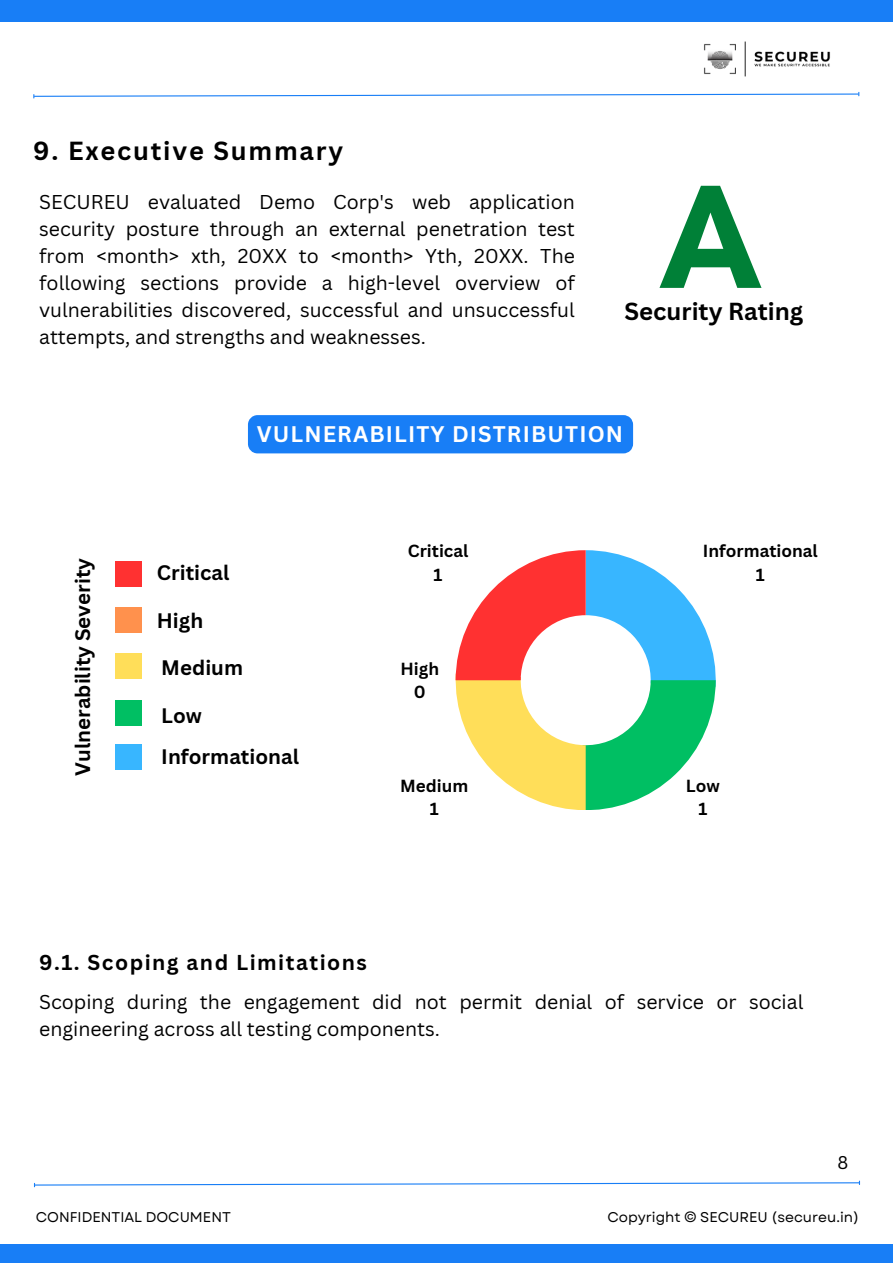
<style>
.page{position:relative;width:893px;height:1264px;background:#fff}
.page>*{position:absolute;margin:0;border:0;box-sizing:border-box;transform-origin:0 0}
.t1{font:700 150.15px "Glacial Indifference";color:#008037}
.t2{font:700 25.5px "Canva Sans";letter-spacing:.07em;color:#000}
.t3{font:700 24px "Canva Sans";color:#000}
.t4{font:700 22.05px "Canva Sans";letter-spacing:.05em;color:#fff}
.t5{font:700 21px "Canva Sans";letter-spacing:.07em;color:#000}
.t6{font:700 20.4px "Canva Sans";color:#000}
.t7{font:19.5px/27px "Canva Sans";color:#000}
.t8{font:18px "Canva Sans";color:#000}
.t9{font:700 17.1px "Canva Sans";color:#000}
.t10{font:14.1px "Garet";color:#000}
</style>
<div class="page">
<div style="left:0;top:0;width:892px;height:22px;background:#187ef6"></div>
<div style="left:0;top:1243px;width:892px;height:19px;background:#187ef6"></div>
<img style="left:704px;top:41px;width:126px;height:36px">
<svg style="left:33px;top:92px;width:826px;height:6px"></svg>
<svg style="left:34px;top:1181px;width:826px;height:5px"></svg>
<div style="left:248px;top:415px;width:385px;height:38px;background:#187ef6"></div>
<svg style="left:455px;top:550px;width:260px;height:260px"></svg>
<div style="left:115px;top:561px;width:26px;height:25px;background:#ff3131"></div>
<div style="left:115px;top:607px;width:26px;height:25px;background:#ff914d"></div>
<div style="left:115px;top:654px;width:26px;height:25px;background:#ffde59"></div>
<div style="left:115px;top:700px;width:26px;height:25px;background:#00bf63"></div>
<div style="left:115px;top:744px;width:26px;height:25px;background:#38b6ff"></div>
<p class="t2" style="left:33px;top:133px;width:311px">9. Executive Summary</p>
<p class="t7" style="left:39px;top:188px;width:537px;text-align:justify">SECUREU evaluated Demo Corp's web application security posture through an external penetration test from &lt;month&gt; xth, 20XX to &lt;month&gt; Yth, 20XX. The following sections provide a high-level overview of vulnerabilities discovered, successful and unsuccessful attempts, and strengths and weaknesses.</p>
<p class="t1" style="left:658px;top:145px;width:105px">A</p>
<p class="t3" style="left:624px;top:295px;width:180px">Security Rating</p>
<p class="t6" style="left:68px;top:775px;width:219px;rotate:-90deg">Vulnerability Severity</p>
<p class="t4" style="left:257px;top:418px;width:368px">VULNERABILITY DISTRIBUTION</p>
<p class="t6" style="left:157px;top:558px;width:74px">Critical</p>
<p class="t6" style="left:157px;top:606px;width:48px">High</p>
<p class="t6" style="left:161px;top:653px;width:83px">Medium</p>
<p class="t6" style="left:161px;top:701px;width:42px">Low</p>
<p class="t6" style="left:161px;top:741px;width:139px">Informational</p>
<p class="t9" style="left:408px;top:539px;width:62px">Critical</p>
<p class="t9" style="left:433px;top:562px;width:10px">1</p>
<p class="t9" style="left:400px;top:656px;width:40px">High</p>
<p class="t9" style="left:414px;top:680px;width:13px">0</p>
<p class="t9" style="left:400px;top:773px;width:70px">Medium</p>
<p class="t9" style="left:430px;top:797px;width:10px">1</p>
<p class="t9" style="left:703px;top:539px;width:116px">Informational</p>
<p class="t9" style="left:755px;top:562px;width:10px">1</p>
<p class="t9" style="left:686px;top:773px;width:35px">Low</p>
<p class="t9" style="left:698px;top:797px;width:10px">1</p>
<p class="t5" style="left:39px;top:947px;width:329px">9.1. Scoping and Limitations</p>
<p class="t7" style="left:39px;top:987px;width:765px">Scoping during the engagement did not permit denial of service or social engineering across all testing components.</p>
<p class="t8" style="left:837px;top:1149px;width:12px">8</p>
<p class="t10" style="left:36px;top:1207px;width:197px">CONFIDENTIAL DOCUMENT</p>
<p class="t10" style="left:607px;top:1207px;width:253px">Copyright © SECUREU (secureu.in)</p>
</div>
